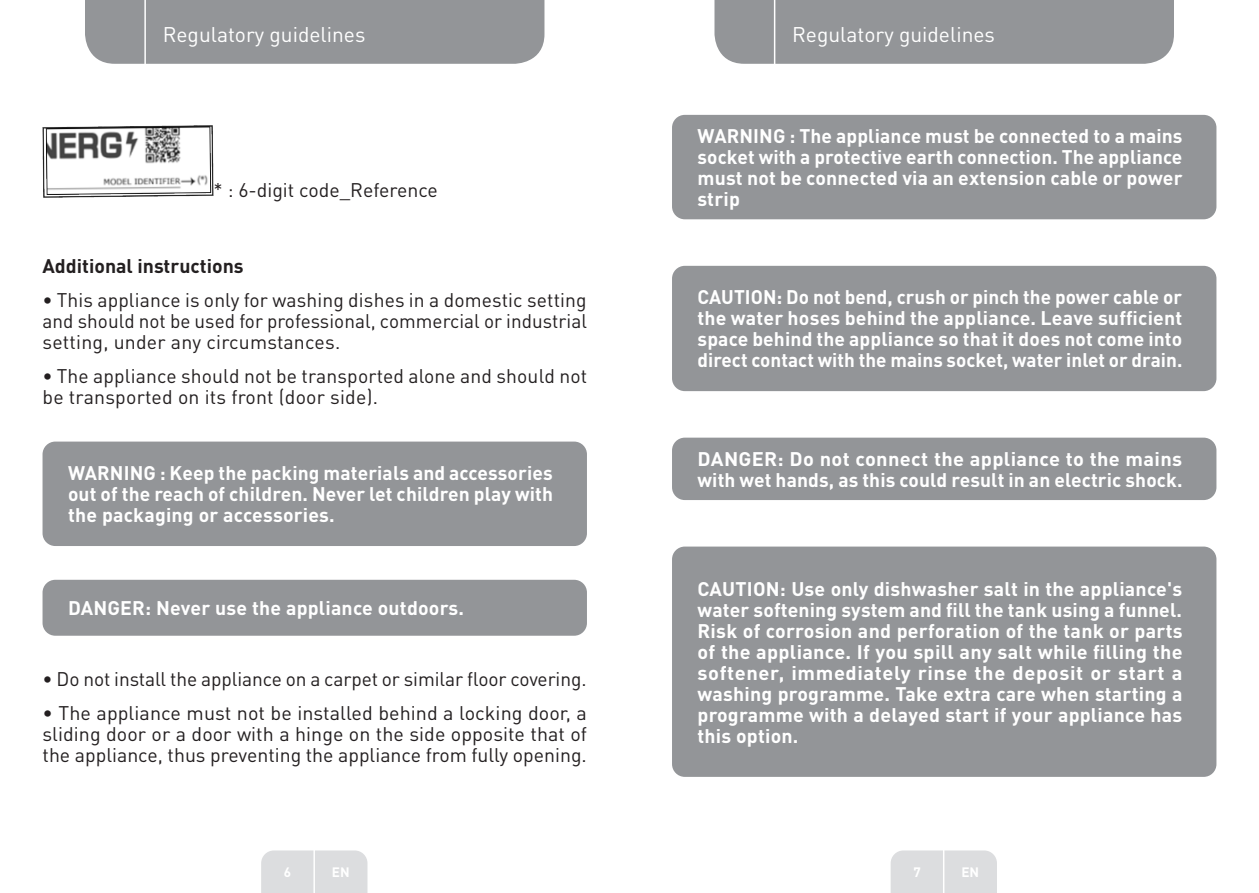
<style>
.page{position:relative;width:1259px;height:893px;background:#fff}
.page>*{position:absolute;margin:0;border:0;box-sizing:border-box;transform-origin:0 0}
.t1{font:21px "DIN Pro";color:#fff}
.Large_Text__3_2_mm{font:700 19.5px/21px "DIN Pro";letter-spacing:.01em;color:#fff;text-align:justify}
.Large_Text__3_2_mm-2{font:19.5px/21px "DIN Pro";color:#231f20;text-align:justify}
.Large_Text__3_2_mm-3{font:700 19.5px "DIN Pro";color:#231f20}
.t2{font:700 13.5px "DIN Pro";color:#fff}
</style>
<div class="page">
<div style="left:85px;top:0;width:459px;height:64px;background:#939598"></div>
<div style="left:714px;top:0;width:460px;height:64px;background:#939598"></div>
<div style="left:261px;top:850px;width:106px;height:43px;background:#dcdddf"></div>
<div style="left:890px;top:850px;width:107px;height:43px;background:#dcdddf"></div>
<hr style="left:313px;top:833px;width:2px;height:60px;background:#fff">
<hr style="left:943px;top:833px;width:1px;height:60px;background:#fff">
<hr style="left:144px;top:0;width:2px;height:66px;background:#fff">
<hr style="left:774px;top:0;width:1px;height:66px;background:#fff">
<img style="left:43px;top:126px;width:171px;height:71px">
<div style="left:43px;top:442px;width:544px;height:104px;background:#939598;border-radius:13px"></div>
<div style="left:43px;top:580px;width:544px;height:56px;background:#939598;border-radius:13px"></div>
<div style="left:672px;top:115px;width:544px;height:104px;background:#939598;border-radius:13px"></div>
<div style="left:672px;top:266px;width:544px;height:125px;background:#939598;border-radius:13px"></div>
<div style="left:672px;top:438px;width:544px;height:62px;background:#939598;border-radius:13px"></div>
<div style="left:672px;top:547px;width:544px;height:230px;background:#939598;border-radius:13px"></div>
<p class="t1" style="left:163px;top:20px;width:204px">Regulatory guidelines</p>
<p class="t1" style="left:792px;top:20px;width:204px">Regulatory guidelines</p>
<p class="Large_Text__3_2_mm-2" style="left:214px;top:179px;width:226px">* : 6-digit code_Reference</p>
<p class="Large_Text__3_2_mm-3" style="left:43px;top:253px;width:203px">Additional instructions</p>
<p class="Large_Text__3_2_mm-2" style="left:43px;top:288px;width:546px">• This appliance is only for washing dishes in a domestic setting and should not be used for professional, commercial or industrial setting, under any circumstances.</p>
<p class="Large_Text__3_2_mm-2" style="left:43px;top:364px;width:546px">• The appliance should not be transported alone and should not be transported on its front (door side).</p>
<p class="Large_Text__3_2_mm" style="left:68px;top:462px;width:486px">WARNING : Keep the packing materials and accessories out of the reach of children. Never let children play with the packaging or accessories.</p>
<p class="Large_Text__3_2_mm" style="left:68px;top:597px;width:397px">DANGER: Never use the appliance outdoors.</p>
<p class="Large_Text__3_2_mm-2" style="left:43px;top:668px;width:545px">• Do not install the appliance on a carpet or similar floor covering.</p>
<p class="Large_Text__3_2_mm-2" style="left:43px;top:702px;width:546px">• The appliance must not be installed behind a locking door, a sliding door or a door with a hinge on the side opposite that of the appliance, thus preventing the appliance from fully opening.</p>
<p class="Large_Text__3_2_mm" style="left:697px;top:125px;width:486px">WARNING : The appliance must be connected to a mains socket with a protective earth connection. The appliance must not be connected via an extension cable or power strip</p>
<p class="Large_Text__3_2_mm" style="left:697px;top:286px;width:486px">CAUTION: Do not bend, crush or pinch the power cable or the water hoses behind the appliance. Leave sufficient space behind the appliance so that it does not come into direct contact with the mains socket, water inlet or drain.</p>
<p class="Large_Text__3_2_mm" style="left:697px;top:447px;width:486px">DANGER: Do not connect the appliance to the mains with wet hands, as this could result in an electric shock.</p>
<p class="Large_Text__3_2_mm" style="left:697px;top:577px;width:486px">CAUTION: Use only dishwasher salt in the appliance's water softening system and fill the tank using a funnel.<br>Risk of corrosion and perforation of the tank or parts of the appliance. If you spill any salt while filling the softener, immediately rinse the deposit or start a washing programme. Take extra care when starting a programme with a delayed start if your appliance has this option.</p>
<p class="t2" style="left:284px;top:863px;width:9px">6</p>
<p class="t2" style="left:332px;top:863px;width:19px">EN</p>
<p class="t2" style="left:913px;top:863px;width:9px">7</p>
<p class="t2" style="left:961px;top:863px;width:19px">EN</p>
</div>
